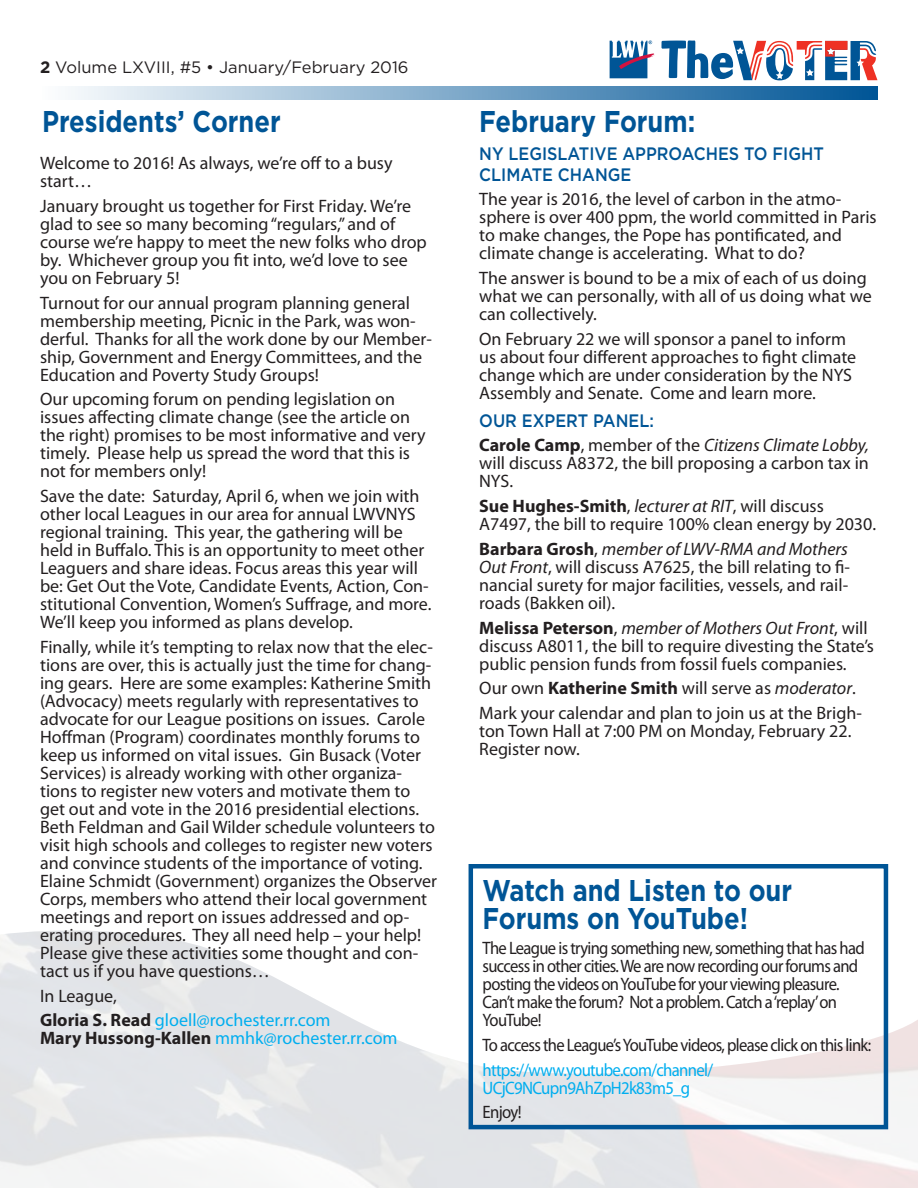
<style>
.page{position:relative;width:918px;height:1188px;background:#fff}
.page>*{position:absolute;margin:0;border:0;box-sizing:border-box;transform-origin:0 0}
.t1{font:700 30px/28.5px "Gotham";color:#005596;scale:.85 1}
.t2{font:18px/18px "Myriad Pro";color:#231f20}
.t3{font:18px/18px "Myriad Pro";letter-spacing:-.04em;color:#231f20;scale:.92 1}
.t4{font:18px/24.8px "Myriad Pro";color:#00aeef}
.t5{font:500 18px "Gotham";color:#005596;scale:.9 1}
.t6{font:18px/18px "Myriad Pro";letter-spacing:-.04em;color:#00aeef;scale:.93 1}
.t7{font:18px "Myriad Pro";color:#231f20;scale:.93 1}
.t8{font:16.5px "Gotham";color:#231f20}
.s1{font-weight:700}
.s2{font-style:italic}
.s3{color:#231f20}
.s4{font-weight:700;color:#231f20}
</style>
<div class="page">
<svg style="left:71px;top:87px;width:807px;height:13px;background:#79a6c8"></svg>
<svg style="left:662px;top:40px;width:216px;height:40px"></svg>
<svg style="left:610px;top:40px;width:44px;height:38px"></svg>
<div style="left:469px;top:864px;width:419px;height:265px;border:4px solid #005596"></div>
<p class="t8" style="left:40px;top:56px;width:370px"><span class="s1">2</span> Volume LXVIII, #5 • January/February 2016</p>
<h1 class="t1" style="left:42px;top:107px;width:282px">Presidents’ Corner</h1>
<h1 class="t1" style="left:479px;top:107px;width:256px">February Forum:</h1>
<p class="t5" style="left:479px;top:142px;width:133px">NY LEGISLATIVE</p>
<p class="t5" style="left:622px;top:142px;width:225px">APPROACHES TO FI GHT</p>
<p class="t5" style="left:479px;top:163px;width:12px">CLIM</p>
<p class="t5" style="left:520px;top:163px;width:122px">ATE CHANGE</p>
<p class="t2" style="left:479px;top:190px;width:399px">The year is 2016, the level of carbon in the atmo&shy;sphere is over 400 ppm, the world committed in Paris to make changes, the Pope has pontificated, and climate change is accelerating. What to do?</p>
<p class="t2" style="left:479px;top:269px;width:394px">The answer is bound to be a mix of each of us doing what we can personally, with all of us doing what we can collectively.</p>
<p class="t2" style="left:479px;top:330px;width:379px">On February 22 we will sponsor a panel to inform us about four different approaches to fight climate change which are under consideration by the NYS Assembly and Senate. Come and learn more.</p>
<p class="t5" style="left:479px;top:409px;width:196px">OUR EXPERT PANEL:</p>
<p class="t2" style="left:479px;top:436px;width:391px;text-align:justify"><span class="s1">Carole Camp</span>, member of the <span class="s2">Citizens Climate Lobby, </span>will discuss A8372, the bill proposing a carbon tax in NYS.</p>
<p class="t2" style="left:479px;top:497px;width:398px"><span class="s1">Sue Hughes-Smith</span>, <span class="s2">lecturer at RIT</span>, will discuss<br>A7497, the bill to require 100% clean energy by 2030.</p>
<p class="t2" style="left:479px;top:540px;width:372px;text-align:justify"><span class="s1">Barbara Grosh</span>, <span class="s2">member of LWV-RMA and Mothers Out Front</span>, will discuss A7625, the bill relating to fi&shy;nancial surety for major facilities, vessels, and rail&shy;roads (Bakken oil).</p>
<p class="t2" style="left:479px;top:618px;width:396px"><span class="s1">Melissa Peterson</span>, <span class="s2">member of Mothers Out Front</span>, will discuss A8011, the bill to require divesting the State’s public pension funds from fossil fuels companies.</p>
<p class="t2" style="left:479px;top:676px;width:384px;line-height:24.8px">Our own <span class="s1">Katherine Smith</span> will serve as <span class="s2">moderator</span>.<br>Mark your calendar and plan to join us at the Brigh-</p>
<p class="t2" style="left:479px;top:722px;width:374px">ton Town Hall at 7:00 PM on Monday, February 22.<br>Register now.</p>
<p class="t2" style="left:40px;top:154px;width:354px">Welcome to 2016! As always, we’re off to a busy start…</p>
<p class="t2" style="left:40px;top:196px;width:388px">January brought us together for First Friday. We’re glad to see so many becoming “regulars,” and of course we’re happy to meet the new folks who drop by. Whichever group you fit into, we’d love to see you on February 5!</p>
<p class="t2" style="left:40px;top:293px;width:393px">Turnout for our annual program planning general membership meeting, Picnic in the Park, was won&shy;derful. Thanks for all the work done by our Member&shy;ship, Government and Energy Committees, and the Education and Poverty Study Groups!</p>
<p class="t2" style="left:40px;top:390px;width:387px">Our upcoming forum on pending legislation on issues affecting climate change (see the article on the right) promises to be most informative and very timely. Please help us spread the word that this is not for members only!</p>
<p class="t2" style="left:40px;top:487px;width:393px">Save the date: Saturday, April 6, when we join with other local Leagues in our area for annual LWVNYS regional training. This year, the gathering will be held in Buffalo. This is an opportunity to meet other Leaguers and share ideas. Focus areas this year will be: Get Out the Vote, Candidate Events, Action, Con&shy;stitutional Convention, Women’s Suffrage, and more.<br>We’ll keep you informed as plans develop.</p>
<p class="t2" style="left:40px;top:637px;width:399px">Finally, while it’s tempting to relax now that the elec&shy;tions are over, this is actually just the time for chang&shy;ing gears. Here are some examples: Katherine Smith (Advocacy) meets regularly with representatives to advocate for our League positions on issues. Carole Hoffman (Program) coordinates monthly forums to keep us informed on vital issues. Gin Busack (Voter Services) is already working with other organiza&shy;tions to register new voters and motivate them to get out and vote in the 2016 presidential elections.<br>Beth Feldman and Gail Wilder schedule volunteers to visit high schools and colleges to register new voters and convince students of the importance of voting.<br>Elaine Schmidt (Government) organizes the Observer Corps, members who attend their local government meetings and report on issues addressed and op&shy;erating procedures. They all need help – your help!<br>Please give these activities some thought and con&shy;tact us if you have questions…</p>
<p class="t4" style="left:40px;top:983px;width:292px"><span class="s3">In League,<br></span><span class="s4">Gloria S. Read</span> gloell@rochester.rr.com</p>
<p class="t4" style="left:40px;top:1026px;width:359px"><span class="s4">Mary Hussong-Kallen</span> mmhk@rochester.rr.com</p>
<h1 class="t1" style="left:483px;top:876px;width:366px">Watch and Listen to our<br>Forums on YouTube!</h1>
<p class="t3" style="left:483px;top:939px;width:417px">The League is trying something new, something that has had success in other cities. We are now recording our forums and posting the videos on YouTube for your viewing pleasure.<br>Can’t make the forum? Not a problem. Catch a ‘replay’on YouTube!</p>
<p class="t3" style="left:483px;top:1036px;width:424px">To access the League’s YouTube videos, please click on this link:</p>
<p class="t6" style="left:483px;top:1060px;width:250px">https://www.youtube.com/channel/<br>UCjC9NCupn9AhZpH2k83m5_g</p>
<p class="t7" style="left:483px;top:1101px;width:43px">Enjoy!</p>
</div>
